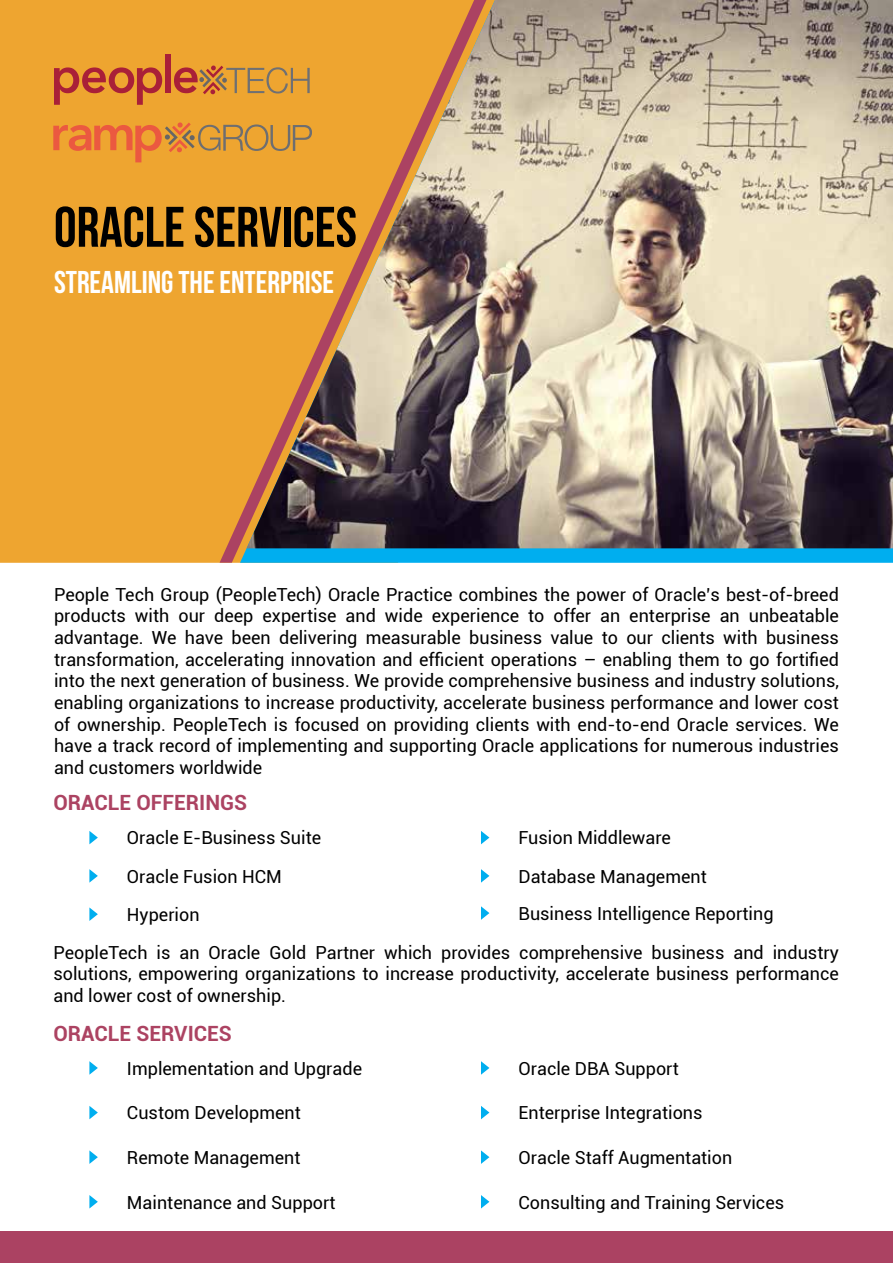
<style>
.page{position:relative;width:893px;height:1263px;background:#fff}
.page>*{position:absolute;margin:0;border:0;box-sizing:border-box;transform-origin:0 0}
.t1{font:700 57px "Bebas Neue";color:#000}
.t2{font:700 31.5px "Bebas Neue";color:#fff}
.t3{font:700 21px "Roboto";color:#ac4362}
.t4{font:18px/21.6px "Roboto";color:#000;text-align:justify}
</style>
<div class="page">
<div style="left:0;top:0;width:220px;height:563px;background:#eea530"></div>
<img style="left:486px;top:0;width:407px;height:548px">
<svg style="left:220px;top:0;width:266px;height:563px;background:#b18751"></svg>
<div style="left:0;top:1232px;width:893px;height:31px;background:#ab4262"></div>
<svg style="left:54px;top:67px;width:108px;height:38px;background:#d26f33"></svg>
<div style="left:165px;top:54px;width:6px;height:39px;background:#a92038"></div>
<svg style="left:174px;top:66px;width:136px;height:28px;background:#ce893c"></svg>
<svg style="left:89px;top:1061px;width:9px;height:14px"></svg>
<svg style="left:89px;top:1106px;width:9px;height:13px"></svg>
<svg style="left:89px;top:1150px;width:9px;height:14px"></svg>
<svg style="left:89px;top:1195px;width:9px;height:13px"></svg>
<svg style="left:481px;top:1061px;width:8px;height:14px"></svg>
<svg style="left:481px;top:1106px;width:8px;height:13px"></svg>
<svg style="left:481px;top:1150px;width:8px;height:14px"></svg>
<svg style="left:481px;top:1195px;width:8px;height:13px"></svg>
<svg style="left:481px;top:869px;width:8px;height:14px"></svg>
<svg style="left:89px;top:869px;width:9px;height:14px"></svg>
<svg style="left:481px;top:906px;width:8px;height:14px"></svg>
<svg style="left:89px;top:907px;width:9px;height:14px"></svg>
<svg style="left:89px;top:831px;width:9px;height:13px"></svg>
<svg style="left:481px;top:831px;width:8px;height:13px"></svg>
<svg style="left:53px;top:122px;width:259px;height:40px;background:#e19238"></svg>
<h1 class="t1" style="left:54px;top:196px;width:304px">ORACLE SERVICES</h1>
<h2 class="t2" style="left:54px;top:264px;width:282px">STREAMLING THE ENTERPRISE</h2>
<p class="t4" style="left:54px;top:583px;width:786px">People Tech Group (PeopleTech) Oracle Practice combines the power of Oracle’s best-of-breed products with our deep expertise and wide experience to offer an enterprise an unbeatable advantage. We have been delivering measurable business value to our clients with business transformation, accelerating innovation and efficient operations – enabling them to go fortified into the next generation of business. We provide comprehensive business and industry solutions, enabling organizations to increase productivity, accelerate business performance and lower cost of ownership. PeopleTech is focused on providing clients with end-to-end Oracle services. We have a track record of implementing and supporting Oracle applications for numerous industries and customers worldwide</p>
<p class="t3" style="left:53px;top:788px;width:195px">ORACLE OFFERINGS</p>
<p class="t4" style="left:127px;top:826px;width:196px">Oracle E-Business Suite</p>
<p class="t4" style="left:519px;top:826px;width:154px">Fusion Middleware</p>
<p class="t4" style="left:127px;top:865px;width:156px">Oracle Fusion HCM</p>
<p class="t4" style="left:519px;top:865px;width:190px">Database Management</p>
<p class="t4" style="left:127px;top:903px;width:74px">Hyperion</p>
<p class="t4" style="left:519px;top:902px;width:257px">Business Intelligence Reporting</p>
<p class="t4" style="left:53px;top:941px;width:787px">PeopleTech is an Oracle Gold Partner which provides comprehensive business and industry solutions, empowering organizations to increase productivity, accelerate business performance and lower cost of ownership.</p>
<p class="t3" style="left:53px;top:1018px;width:180px">ORACLE SERVICES</p>
<p class="t4" style="left:127px;top:1057px;width:237px">Implementation and Upgrade</p>
<p class="t4" style="left:127px;top:1101px;width:175px">Custom Development</p>
<p class="t4" style="left:127px;top:1146px;width:175px">Remote Management</p>
<p class="t4" style="left:127px;top:1191px;width:210px">Maintenance and Support</p>
<p class="t4" style="left:519px;top:1057px;width:162px">Oracle DBA Support</p>
<p class="t4" style="left:519px;top:1101px;width:185px">Enterprise Integrations</p>
<p class="t4" style="left:519px;top:1146px;width:215px">Oracle Staff Augmentation</p>
<p class="t4" style="left:519px;top:1191px;width:267px">Consulting and Training Services</p>
</div>
